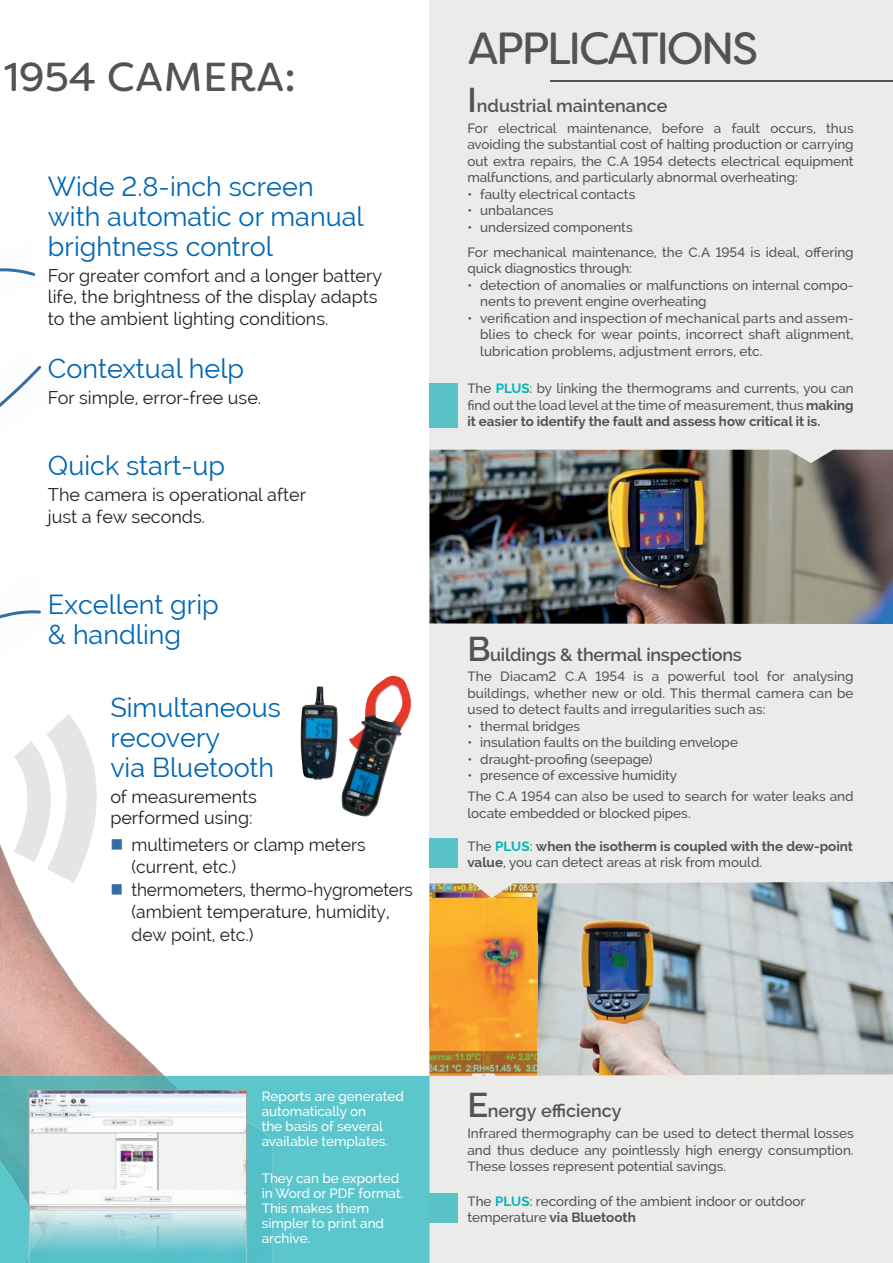
<style>
.page{position:relative;width:893px;height:1263px;background:#fff}
.page>*{position:absolute;margin:0;border:0;box-sizing:border-box;transform-origin:0 0}
.t1{font:45px "Filson Soft";letter-spacing:-.06em;color:#535355}
.t2{font:40.35px "Filson Soft";letter-spacing:.02em;color:#535355}
.t3{font:27px/30px "Raleway";color:#0166b3}
.t4{font:18px/21.6px "Raleway";color:#231f20}
.t5{font:18px/22.5px "Raleway";color:#231f20;scale:.95 1}
.t6{font:600 18px "Raleway";letter-spacing:-.005em;color:#535355}
.t7{font:500 13.5px/16.5px "Raleway";color:#535355;text-align:justify}
.t8{font:500 13.5px/15px "Raleway";color:#fff}
.t9{font:700 13.5px/16.5px "Raleway";color:#535355}
.s1{color:#336da3}
.s2{font-size:34.5px}
.s3{font-weight:700;color:#00b6bc}
.s4{font-weight:700}
.s5{font-weight:500}
.s6{color:#00b6bc}
</style>
<div class="page">
<div style="left:429px;top:0;width:464px;height:1263px;background:#ebebea"></div>
<hr style="left:551px;top:80px;width:342px;height:1px;background:#535355">
<img style="left:429px;top:450px;width:464px;height:174px">
<svg style="left:14px;top:714px;width:83px;height:128px"></svg>
<img style="left:537px;top:882px;width:356px;height:193px">
<img style="left:429px;top:883px;width:108px;height:193px">
<img style="left:341px;top:676px;width:71px;height:141px">
<img style="left:300px;top:686px;width:38px;height:94px">
<img style="left:0;top:842px;width:165px;height:234px">
<div style="left:273px;top:1076px;width:156px;height:187px;background:#5bc6cc"></div>
<img style="left:0;top:1076px;width:273px;height:187px">
<svg style="left:29px;top:1090px;width:218px;height:173px"></svg>
<svg style="left:0;top:366px;width:41px;height:41px"></svg>
<svg style="left:0;top:610px;width:41px;height:9px"></svg>
<svg style="left:0;top:268px;width:35px;height:8px"></svg>
<div style="left:429px;top:383px;width:29px;height:44px;background:#59c2c7"></div>
<div style="left:429px;top:839px;width:29px;height:29px;background:#59c2c7"></div>
<div style="left:429px;top:1193px;width:29px;height:30px;background:#59c2c7"></div>
<h2 class="t2" style="left:4px;top:51px;width:294px">1954 CAMERA:</h2>
<h3 class="t3" style="left:48px;top:171px;width:317px">Wide 2.8-inch screen with automatic or manual brightness control</h3>
<h3 class="t4" style="left:48px;top:265px;width:336px">For greater comfort and a longer battery life, the brightness of the display adapts to the ambient lighting conditions.</h3>
<h3 class="t3" style="left:48px;top:354px;width:198px">Contextual help</h3>
<h3 class="t4" style="left:48px;top:387px;width:215px">For simple, error-free use.</h3>
<h3 class="t3" style="left:48px;top:450px;width:179px">Quick start-up</h3>
<h3 class="t4" style="left:48px;top:484px;width:260px">The camera is operational after just a few seconds.</h3>
<h3 class="t3" style="left:48px;top:589px;width:172px">Excellent grip &amp; handling</h3>
<h3 class="t3" style="left:110px;top:692px;width:172px">Simultaneous recovery<br>via Bluetooth</h3>
<h3 class="t4" style="left:110px;top:785px;width:148px">of measurements performed using:</h3>
<h3 class="t4" style="left:132px;top:833px;width:235px;line-height:22.5px;text-indent:-21px"><span class="s1">■</span> multimeters or clamp meters (current, etc.)</h3>
<h3 class="t5" style="left:132px;top:878px;width:297px;text-indent:-21px"><span class="s1">■</span> thermometers, thermo-hygrometers (ambient temperature, humidity, dew point, etc.)</h3>
<h1 class="t1" style="left:468px;top:19px;width:292px">APPLICATIONS</h1>
<h3 class="t6" style="left:467px;top:96px;width:202px"><span class="s2">I</span>ndustrial maintenance</h3>
<p class="t7" style="left:467px;top:120px;width:388px">For electrical maintenance, before a fault occurs, thus avoiding the substantial cost of halting production or carrying out extra repairs, the C.A 1954 detects electrical equipment malfunctions, and particularly abnormal overheating:</p>
<p class="t7" style="left:467px;top:186px;width:170px">• faulty electrical contacts</p>
<p class="t7" style="left:467px;top:202px;width:87px">• unbalances</p>
<p class="t7" style="left:467px;top:215px;width:388px;line-height:25px">• undersized components<br>For mechanical maintenance, the C.A 1954 is ideal, offering</p>
<p class="t7" style="left:467px;top:260px;width:166px">quick diagnostics through:</p>
<p class="t7" style="left:480px;top:277px;width:375px;text-indent:-13px">• detection of anomalies or malfunctions on internal compo&shy;nents to prevent engine overheating</p>
<p class="t7" style="left:480px;top:310px;width:375px;text-indent:-13px">• verification and inspection of mechanical parts and assem&shy;blies to check for wear points, incorrect shaft alignment, lubrication problems, adjustment errors, etc.</p>
<p class="t7" style="left:467px;top:380px;width:388px">The <span class="s3">PLUS</span>: by linking the thermograms and currents, you can find out the load level at the time of measurement, thus <span class="s4">making it easier to identify the fault and assess how critical it is.</span></p>
<h3 class="t6" style="left:467px;top:644px;width:276px"><span class="s2">B</span>uildings &amp; thermal inspections</h3>
<p class="t7" style="left:467px;top:668px;width:388px">The Diacam2 C.A 1954 is a powerful tool for analysing buildings, whether new or old. This thermal camera can be used to detect faults and irregularities such as:</p>
<p class="t7" style="left:467px;top:718px;width:114px">• thermal bridges</p>
<p class="t7" style="left:467px;top:734px;width:272px">• insulation faults on the building envelope</p>
<p class="t7" style="left:467px;top:751px;width:187px">• draught-proofing (seepage)</p>
<p class="t7" style="left:467px;top:765px;width:388px;line-height:20.7px">• presence of excessive humidity<br>The C.A 1954 can also be used to search for water leaks and</p>
<p class="t7" style="left:467px;top:805px;width:225px">locate embedded or blocked pipes.</p>
<p class="t9" style="left:467px;top:838px;width:387px"><span class="s5">The</span> <span class="s6">PLUS</span><span class="s5">:</span> when the isotherm is coupled with the dew-point value<span class="s5">, you can detect areas at risk from mould.</span></p>
<p class="t8" style="left:262px;top:1089px;width:144px">Reports are generated automatically on<br>the basis of several available templates.</p>
<p class="t8" style="left:262px;top:1170px;width:143px">They can be exported in Word or PDF format.<br>This makes them simpler to print and archive.</p>
<h3 class="t6" style="left:467px;top:1101px;width:156px"><span class="s2">E</span>nergy efficiency</h3>
<p class="t7" style="left:467px;top:1125px;width:388px">Infrared thermography can be used to detect thermal losses and thus deduce any pointlessly high energy consumption.<br>These losses represent potential savings.</p>
<p class="t7" style="left:467px;top:1192px;width:339px">The <span class="s3">PLUS</span>: recording of the ambient indoor or outdoor temperature <span class="s4">via Bluetooth</span></p>
</div>
